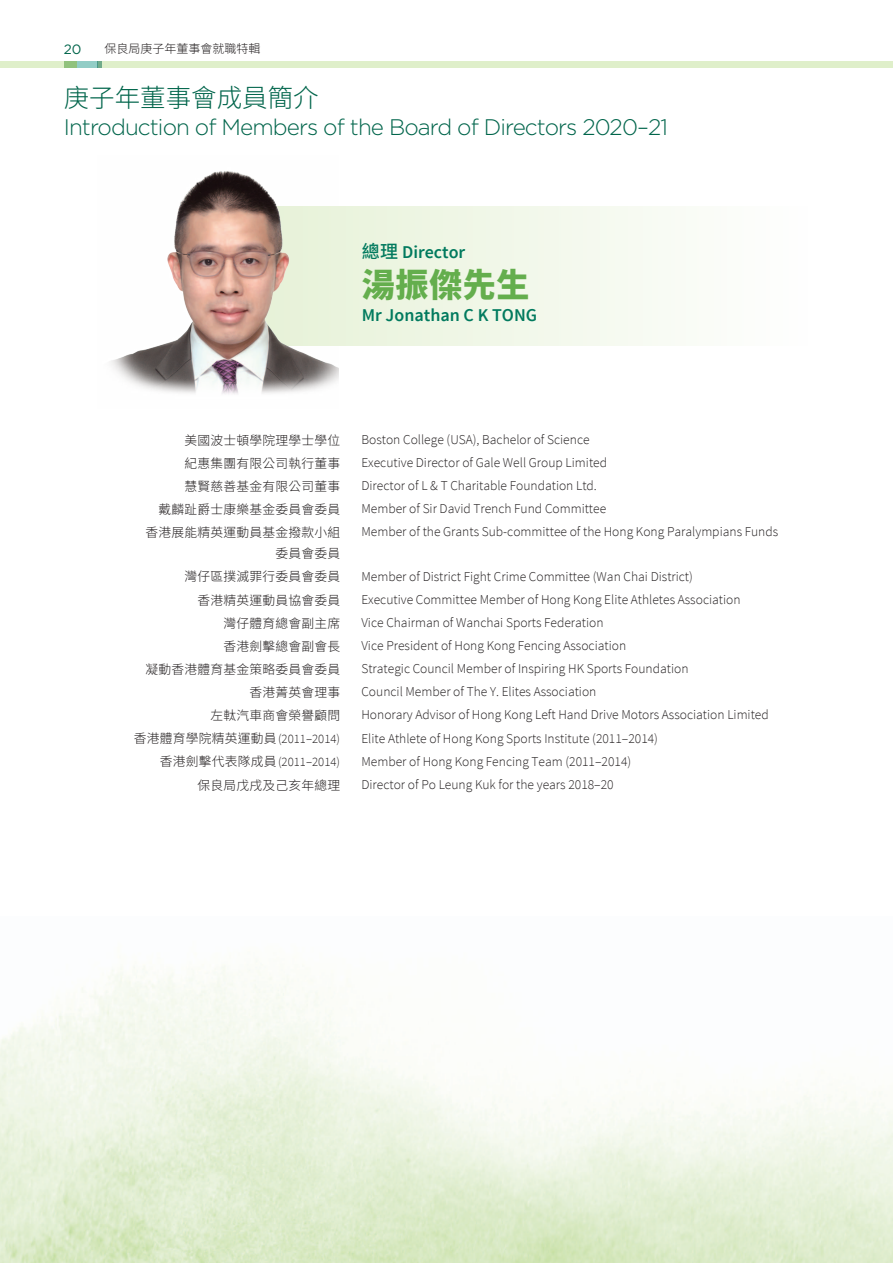
<style>
.page{position:relative;width:893px;height:1263px;background:#fff}
.page>*{position:absolute;margin:0;border:0;box-sizing:border-box;transform-origin:0 0}
.t1{font:900 33px "Noto Sans CJ Ktc";letter-spacing:.02em;color:#64ae4d}
.t2{font:300 25.5px "Source Han Sans CN";color:#01654b}
.t3{font:300 22.5px "Gotham";letter-spacing:-.04em;color:#01654b}
.t4{font:600 18px "Source Sans Pro";color:#017a5e}
.t5{font:300 13.5px "Source Sans Pro";color:#231f20}
.t6{font:13.5px "Gotham";color:#01654b}
.t7{font:300 12.75px/21px "Source Han Sans TC";letter-spacing:.02em;color:#231f20;text-align:right}
.t8{font:300 12.75px "Source Sans Pro";color:#231f20}
.t9{font:300 12px "Noto Sans CJ Ktc";color:#231f20}
.s1{font-family:"Noto Sans CJ Ktc";font-weight:500}
.s2{font-family:"Source Sans Pro"}
.s3{font-family:"Source Han Sans TC"}
</style>
<div class="page">
<div style="left:0;top:61px;width:893px;height:7px;background:#dfefca"></div>
<div style="left:77px;top:61px;width:21px;height:7px;background:#92cdc6"></div>
<svg style="left:98px;top:61px;width:4px;height:7px"></svg>
<div style="left:64px;top:61px;width:13px;height:7px;background:#91c27d"></div>
<svg style="left:338px;top:206px;width:333px;height:140px;fill:#f1f7e9"></svg>
<img style="left:110px;top:171px;width:228px;height:223px">
<p class="t6" style="left:64px;top:40px;width:19px">20</p>
<p class="t9" style="left:105px;top:41px;width:157px">保良局庚子年董事會就職特輯</p>
<h2 class="t2" style="left:64px;top:84px;width:256px">庚子年董事會成員簡介</h2>
<h3 class="t3" style="left:64px;top:113px;width:606px">Introduction of Members of the Board of Directors 2020–21</h3>
<h3 class="t4" style="left:362px;top:241px;width:105px"><span class="s1">總理</span> Director</h3>
<h1 class="t1" style="left:362px;top:266px;width:169px">湯振傑先生</h1>
<h3 class="t4" style="left:362px;top:304px;width:177px">Mr Jonathan C K TONG</h3>
<p class="t7" style="left:184px;top:430px;width:157px">美國波士頓學院理學士學位</p>
<p class="t5" style="left:361px;top:431px;width:230px">Boston College (USA), Bachelor of Science</p>
<p class="t7" style="left:184px;top:453px;width:157px">紀惠集團有限公司執行董事</p>
<p class="t5" style="left:361px;top:454px;width:247px">Executive Director of Gale Well Group Limited</p>
<p class="t7" style="left:184px;top:476px;width:157px">慧賢慈善基金有限公司董事</p>
<p class="t5" style="left:361px;top:477px;width:237px">Director of L &amp; T Charitable Foundation Ltd.</p>
<p class="t7" style="left:158px;top:499px;width:183px">戴麟趾爵士康樂基金委員會委員</p>
<p class="t5" style="left:361px;top:501px;width:246px">Member of Sir David Trench Fund Committee</p>
<p class="t7" style="left:145px;top:522px;width:196px">香港展能精英運動員基金撥款小組委員會委員</p>
<p class="t5" style="left:361px;top:524px;width:418px">Member of the Grants Sub-committee of the Hong Kong Paralympians Funds</p>
<p class="t7" style="left:184px;top:566px;width:157px">灣仔區撲滅罪行委員會委員</p>
<p class="t5" style="left:361px;top:568px;width:333px">Member of District Fight Crime Committee (Wan Chai District)</p>
<p class="t7" style="left:197px;top:590px;width:144px">香港精英運動員協會委員</p>
<p class="t5" style="left:361px;top:591px;width:381px">Executive Committee Member of Hong Kong Elite Athletes Association</p>
<p class="t7" style="left:223px;top:613px;width:118px">灣仔體育總會副主席</p>
<p class="t5" style="left:361px;top:614px;width:244px">Vice Chairman of Wanchai Sports Federation</p>
<p class="t7" style="left:223px;top:636px;width:118px">香港劍擊總會副會長</p>
<p class="t5" style="left:361px;top:637px;width:266px">Vice President of Hong Kong Fencing Association</p>
<p class="t7" style="left:145px;top:659px;width:196px">凝動香港體育基金策略委員會委員</p>
<p class="t5" style="left:361px;top:660px;width:329px">Strategic Council Member of Inspiring HK Sports Foundation</p>
<p class="t7" style="left:249px;top:682px;width:92px">香港菁英會理事</p>
<p class="t5" style="left:361px;top:683px;width:236px">Council Member of The Y. Elites Association</p>
<p class="t7" style="left:210px;top:705px;width:131px">左軚汽車商會榮譽顧問</p>
<p class="t5" style="left:361px;top:707px;width:409px">Honorary Advisor of Hong Kong Left Hand Drive Motors Association Limited</p>
<p class="t7" style="left:134px;top:728px;width:208px">香港體育學院精英運動員<span class="s2">(2011–2014)</span></p>
<p class="t5" style="left:361px;top:730px;width:298px">Elite Athlete of Hong Kong Sports Institute (2011–2014)</p>
<p class="t8" style="left:160px;top:754px;width:182px"><span class="s3">香港劍擊代表隊成員</span>(2011–2014)</p>
<p class="t5" style="left:361px;top:753px;width:271px">Member of Hong Kong Fencing Team (2011–2014)</p>
<p class="t7" style="left:197px;top:775px;width:144px">保良局戊戌及己亥年總理</p>
<p class="t5" style="left:361px;top:776px;width:254px">Director of Po Leung Kuk for the years 2018–20</p>
</div>
